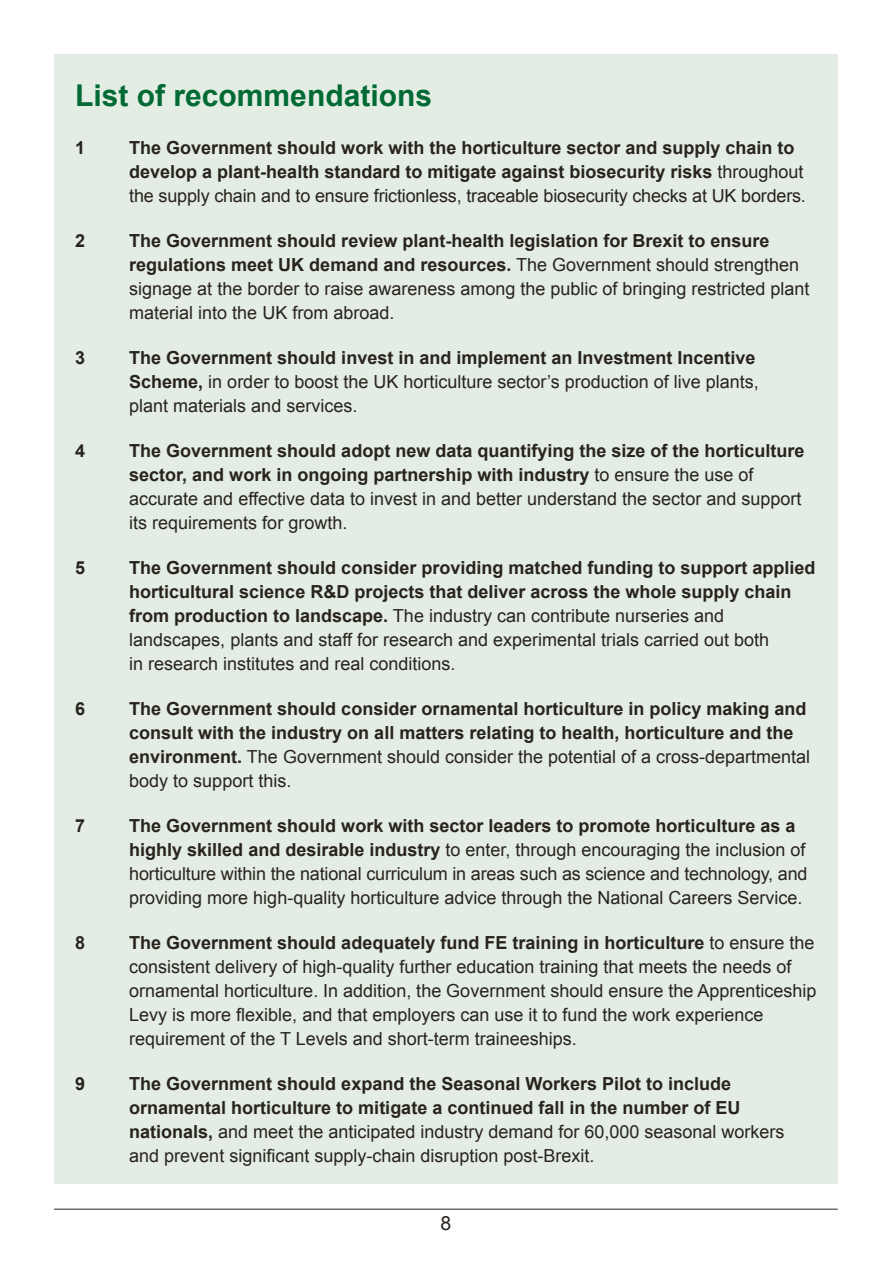
<style>
.page{position:relative;width:893px;height:1263px;background:#fff}
.page>*{position:absolute;margin:0;border:0;box-sizing:border-box;transform-origin:0 0}
.t1{font:700 30px "Arial";color:#006a34}
.t2{font:19.5px "Arial";color:#28231d}
.t3{font:18px/24px "Arial";color:#28231d}
.t4{font:700 18px/24px "Arial";color:#28231d}
.s1{font-weight:400}
.s2{font-weight:700}
</style>
<div class="page">
<hr style="left:54px;top:1209px;width:784px;height:1px;background:#28231d">
<div style="left:54px;top:54px;width:784px;height:1129px;background:#e3ede4"></div>
<h1 class="t1" style="left:75px;top:75px;width:358px">List of recommendations</h1>
<p class="t4" style="left:75px;top:136px;width:12px">1</p>
<p class="t4" style="left:129px;top:136px;width:678px">The Government should work with the horticulture sector and supply chain to develop a plant-health standard to mitigate against biosecurity risks <span class="s1">throughout the supply chain and to ensure frictionless, traceable biosecurity checks at UK borders.</span></p>
<p class="t4" style="left:75px;top:229px;width:12px">2</p>
<p class="t3" style="left:129px;top:228px;width:682px"><span class="s2">The Government should review plant-health legislation for Brexit to ensure regulations meet UK demand and resources.</span> The Government should strengthen signage at the border to raise awareness among the public of bringing restricted plant material into the UK from abroad.</p>
<p class="t4" style="left:75px;top:346px;width:12px">3</p>
<p class="t3" style="left:129px;top:345px;width:631px"><span class="s2">The Government should invest in and implement an Investment Incentive<br>Scheme,</span> in order to boost the UK horticulture sector’s production of live plants, plant materials and services.</p>
<p class="t4" style="left:75px;top:439px;width:12px">4</p>
<p class="t3" style="left:129px;top:438px;width:677px"><span class="s2">The Government should adopt new data quantifying the size of the horticulture sector, and work in ongoing partnership with industry</span> to ensure the use of accurate and effective data to invest in and better understand the sector and support its requirements for growth.</p>
<p class="t4" style="left:75px;top:556px;width:12px">5</p>
<p class="t4" style="left:129px;top:556px;width:688px">The Government should consider providing matched funding to support applied horticultural science R&amp;D projects that deliver across the whole supply chain from production to landscape. <span class="s1">The industry can contribute nurseries and landscapes, plants and staff for research and experimental trials carried out both<br>in research institutes and real conditions.</span></p>
<p class="t4" style="left:75px;top:697px;width:12px">6</p>
<p class="t4" style="left:129px;top:697px;width:682px">The Government should consider ornamental horticulture in policy making and consult with the industry on all matters relating to health, horticulture and the environment. <span class="s1">The Government should consider the potential of a cross-departmental body to support this.</span></p>
<p class="t4" style="left:75px;top:814px;width:12px">7</p>
<p class="t3" style="left:129px;top:813px;width:680px"><span class="s2">The Government should work with sector leaders to promote horticulture as a highly skilled and desirable industry</span> to enter, through encouraging the inclusion of horticulture within the national curriculum in areas such as science and technology, and providing more high-quality horticulture advice through the National Careers Service.</p>
<p class="t4" style="left:75px;top:931px;width:12px">8</p>
<p class="t3" style="left:129px;top:930px;width:689px"><span class="s2">The Government should adequately fund FE training in horticulture</span> to ensure the consistent delivery of high-quality further education training that meets the needs of ornamental horticulture. In addition, the Government should ensure the Apprenticeship Levy is more flexible, and that employers can use it to fund the work experience requirement of the T Levels and short-term traineeships.</p>
<p class="t4" style="left:75px;top:1072px;width:12px">9</p>
<p class="t4" style="left:129px;top:1072px;width:657px">The Government should expand the Seasonal Workers Pilot to include ornamental horticulture to mitigate a continued fall in the number of EU nationals, <span class="s1">and meet the anticipated industry demand for 60,000 seasonal workers and prevent significant supply-chain disruption post-Brexit.</span></p>
<p class="t2" style="left:440px;top:1211px;width:12px">8</p>
</div>
